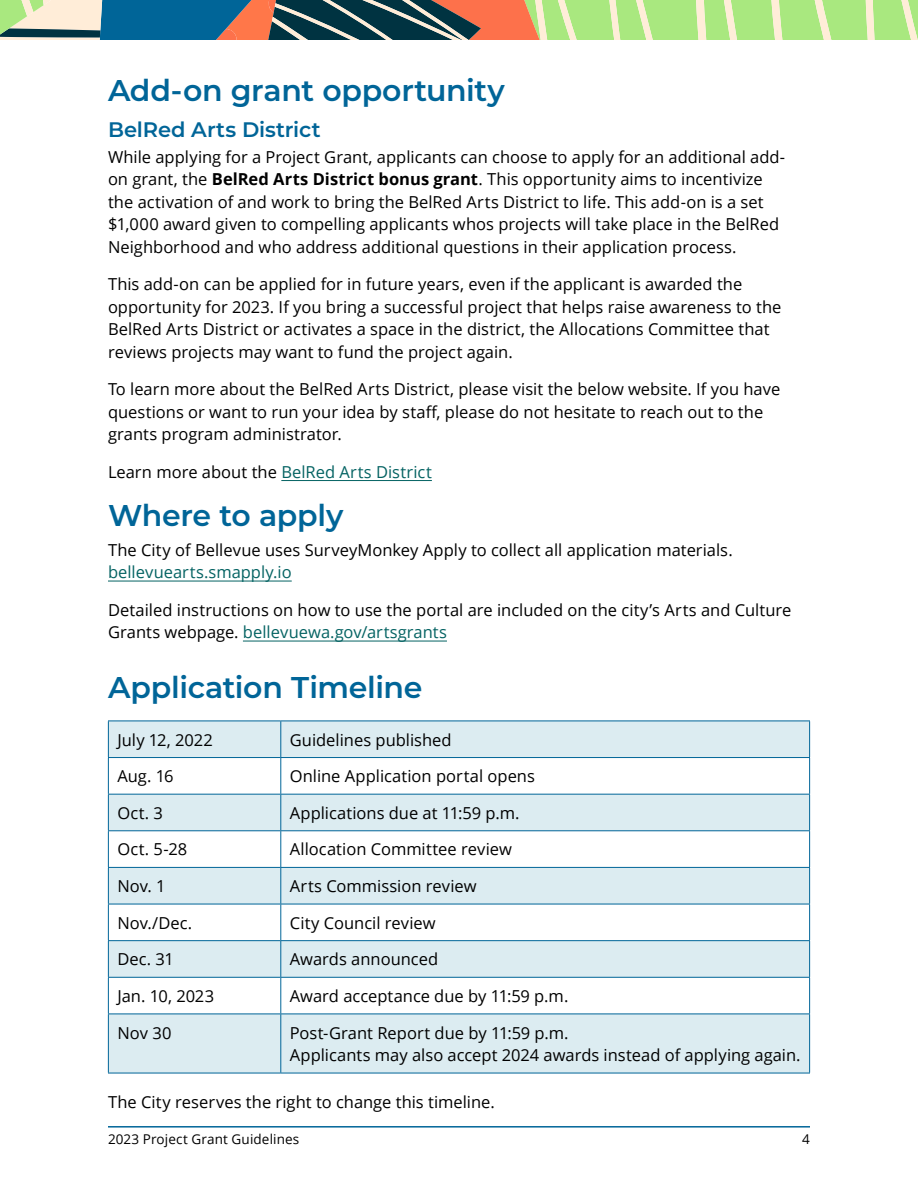
<style>
.page{position:relative;width:918px;height:1188px;background:#fff}
.page>*{position:absolute;margin:0;border:0;box-sizing:border-box;transform-origin:0 0}
.P1{font:600 30px "Montserrat";letter-spacing:-.01em;color:#006598}
.t1{font:600 21px "Montserrat";color:#006598}
.P1-2{font:16.5px/22.5px "Open Sans";color:#000}
.P1-3{font:16.5px "Open Sans";letter-spacing:.005em;color:#056363}
.t2{font:13.5px "Open Sans";letter-spacing:.01em;color:#000}
.s1{font-weight:700}
.s2{color:#000}
.s3{color:#056363}
</style>
<div class="page">
<hr style="left:108px;top:1126px;width:702px;height:2px;background:#006598">
<svg style="left:0;top:0;width:918px;height:40px;background:#8ba682"></svg>
<hr style="left:281px;top:480px;width:151px;height:1px;background:#056363">
<hr style="left:108px;top:581px;width:184px;height:1px;background:#056363">
<hr style="left:243px;top:641px;width:204px;height:1px;background:#056363">
<svg style="left:109px;top:722px;width:700px;height:351px;fill:#dcecf1"></svg>
<hr style="left:108px;top:721px;width:173px;height:1px;background:#006598">
<hr style="left:108px;top:721px;width:1px;height:36px;background:#006598">
<hr style="left:281px;top:721px;width:529px;height:1px;background:#006598">
<hr style="left:280px;top:721px;width:1px;height:36px;background:#006598">
<hr style="left:809px;top:721px;width:1px;height:36px;background:#006598">
<hr style="left:108px;top:757px;width:173px;height:1px;background:#006598">
<hr style="left:108px;top:758px;width:1px;height:36px;background:#006598">
<hr style="left:281px;top:757px;width:529px;height:1px;background:#006598">
<hr style="left:280px;top:758px;width:1px;height:36px;background:#006598">
<hr style="left:809px;top:758px;width:1px;height:36px;background:#006598">
<hr style="left:108px;top:794px;width:173px;height:1px;background:#006598">
<hr style="left:108px;top:795px;width:1px;height:35px;background:#006598">
<hr style="left:281px;top:794px;width:529px;height:1px;background:#006598">
<hr style="left:280px;top:795px;width:1px;height:35px;background:#006598">
<hr style="left:809px;top:795px;width:1px;height:35px;background:#006598">
<hr style="left:108px;top:830px;width:173px;height:1px;background:#006598">
<hr style="left:108px;top:831px;width:1px;height:36px;background:#006598">
<hr style="left:281px;top:830px;width:529px;height:1px;background:#006598">
<hr style="left:280px;top:831px;width:1px;height:36px;background:#006598">
<hr style="left:809px;top:831px;width:1px;height:36px;background:#006598">
<hr style="left:108px;top:867px;width:173px;height:1px;background:#006598">
<hr style="left:108px;top:868px;width:1px;height:36px;background:#006598">
<hr style="left:281px;top:867px;width:529px;height:1px;background:#006598">
<hr style="left:280px;top:868px;width:1px;height:36px;background:#006598">
<hr style="left:809px;top:868px;width:1px;height:36px;background:#006598">
<hr style="left:108px;top:904px;width:173px;height:1px;background:#006598">
<hr style="left:108px;top:904px;width:1px;height:36px;background:#006598">
<hr style="left:281px;top:904px;width:529px;height:1px;background:#006598">
<hr style="left:280px;top:904px;width:1px;height:36px;background:#006598">
<hr style="left:809px;top:904px;width:1px;height:36px;background:#006598">
<hr style="left:108px;top:940px;width:173px;height:1px;background:#006598">
<hr style="left:108px;top:941px;width:1px;height:36px;background:#006598">
<hr style="left:281px;top:940px;width:529px;height:1px;background:#006598">
<hr style="left:280px;top:941px;width:1px;height:36px;background:#006598">
<hr style="left:809px;top:941px;width:1px;height:36px;background:#006598">
<hr style="left:108px;top:977px;width:173px;height:1px;background:#006598">
<hr style="left:108px;top:978px;width:1px;height:36px;background:#006598">
<hr style="left:281px;top:977px;width:529px;height:1px;background:#006598">
<hr style="left:280px;top:978px;width:1px;height:36px;background:#006598">
<hr style="left:809px;top:978px;width:1px;height:36px;background:#006598">
<hr style="left:108px;top:1014px;width:173px;height:1px;background:#006598">
<hr style="left:108px;top:1014px;width:1px;height:59px;background:#006598">
<hr style="left:281px;top:1014px;width:529px;height:1px;background:#006598">
<hr style="left:280px;top:1014px;width:1px;height:59px;background:#006598">
<hr style="left:809px;top:1014px;width:1px;height:59px;background:#006598">
<hr style="left:108px;top:1073px;width:173px;height:1px;background:#006598">
<hr style="left:281px;top:1073px;width:529px;height:1px;background:#006598">
<h2 class="P1" style="left:108px;top:69px;width:398px">Add-on grant opportunity</h2>
<h3 class="t1" style="left:108px;top:115px;width:214px">BelRed Arts District</h3>
<p class="P1-2" style="left:108px;top:145px;width:679px">While applying for a Project Grant, applicants can choose to apply for an additional add&shy;on grant, the <span class="s1">BelRed Arts District bonus grant</span>. This opportunity aims to incentivize the activation of and work to bring the BelRed Arts District to life. This add-on is a set $1,000 award given to compelling applicants whos projects will take place in the BelRed Neighborhood and who address additional questions in their application process.</p>
<p class="P1-2" style="left:108px;top:272px;width:675px">This add-on can be applied for in future years, even if the applicant is awarded the opportunity for 2023. If you bring a successful project that helps raise awareness to the BelRed Arts District or activates a space in the district, the Allocations Committee that reviews projects may want to fund the project again.</p>
<p class="P1-2" style="left:108px;top:377px;width:674px">To learn more about the BelRed Arts District, please visit the below website. If you have questions or want to run your idea by staff, please do not hesitate to reach out to the grants program administrator.</p>
<p class="P1-3" style="left:108px;top:460px;width:325px"><span class="s2">Learn more about the</span> BelRed Arts District</p>
<p class="P1" style="left:108px;top:494px;width:237px">Where to apply</p>
<p class="P1-2" style="left:108px;top:538px;width:626px">The City of Bellevue uses SurveyMonkey Apply to collect all application materials. <span class="s3">bellevuearts.smapply.io</span></p>
<p class="P1-2" style="left:108px;top:598px;width:685px">Detailed instructions on how to use the portal are included on the city’s Arts and Culture<br>Grants webpage. <span class="s3">bellevuewa.gov/artsgrants</span></p>
<h2 class="P1" style="left:108px;top:666px;width:316px">Application Timeline</h2>
<p class="P1-2" style="left:117px;top:728px;width:97px">July 12, 2022</p>
<p class="P1-2" style="left:290px;top:728px;width:163px">Guidelines published</p>
<p class="P1-2" style="left:117px;top:765px;width:58px">Aug. 16</p>
<p class="P1-2" style="left:290px;top:765px;width:247px">Online Application portal opens</p>
<p class="P1-2" style="left:117px;top:801px;width:47px">Oct. 3</p>
<p class="P1-2" style="left:290px;top:801px;width:231px">Applications due at 11:59 p.m.</p>
<p class="P1-2" style="left:117px;top:838px;width:72px">Oct. 5-28</p>
<p class="P1-2" style="left:290px;top:838px;width:224px">Allocation Committee review</p>
<p class="P1-2" style="left:117px;top:874px;width:50px">Nov. 1</p>
<p class="P1-2" style="left:290px;top:874px;width:188px">Arts Commission review</p>
<p class="P1-2" style="left:117px;top:911px;width:76px">Nov./Dec.</p>
<p class="P1-2" style="left:290px;top:911px;width:148px">City Council review</p>
<p class="P1-2" style="left:117px;top:948px;width:58px">Dec. 31</p>
<p class="P1-2" style="left:290px;top:948px;width:150px">Awards announced</p>
<p class="P1-2" style="left:117px;top:984px;width:98px">Jan. 10, 2023</p>
<p class="P1-2" style="left:290px;top:984px;width:280px">Award acceptance due by 11:59 p.m.</p>
<p class="P1-2" style="left:117px;top:1021px;width:56px">Nov 30</p>
<p class="P1-2" style="left:290px;top:1021px;width:512px">Post-Grant Report due by 11:59 p.m.<br>Applicants may also accept 2024 awards instead of applying again.</p>
<h2 class="P1-2" style="left:108px;top:1090px;width:388px">The City reserves the right to change this timeline.</h2>
<p class="t2" style="left:108px;top:1130px;width:193px">2023 Project Grant Guidelines</p>
<p class="t2" style="left:802px;top:1130px;width:9px">4</p>
</div>
